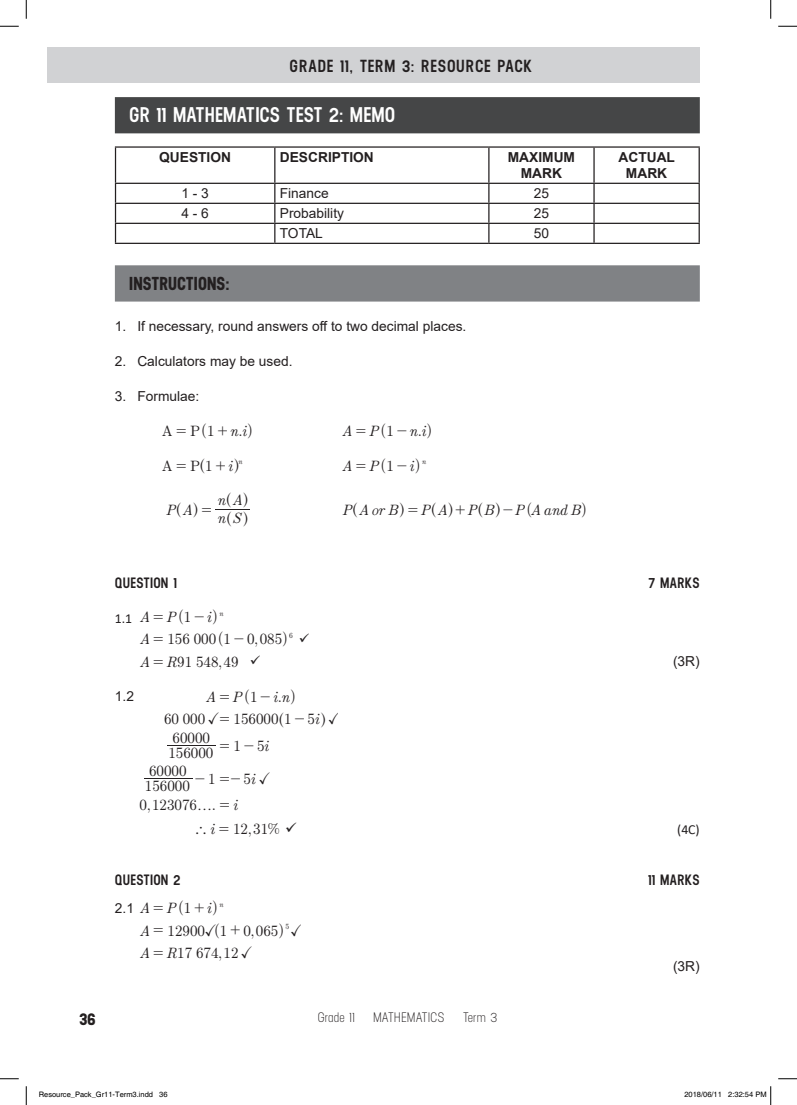
<style>
.page{position:relative;width:797px;height:1105px;background:#fff}
.page>*{position:absolute;margin:0;border:0;box-sizing:border-box;transform-origin:0 0}
.t1{font:600 21.25px "Neusa";color:#fff}
.t2{font:700 18.75px "Neusa";letter-spacing:.005em;color:#231f20}
.t3{font:600 17.5px "Neusa";letter-spacing:.05em;color:#231f20}
.t4{font:700 17.5px "Neusa";color:#231f20}
.t5{font:15px/22.5px "MM Century New";color:#231f20}
.t6{font:italic 15px "MM Century New";color:#231f20}
.t7{font:600 15px "Neusa";letter-spacing:.01em;color:#231f20}
.t8{font:15px "MM Extra";color:#231f20}
.t9{font:14.25px/18.4px "MM Variable A";color:#231f20;scale:1.05 1}
.t10{font:13.75px "Arial";color:#231f20}
.t11{font:700 13.75px/16.2px "Arial";color:#231f20;text-align:center}
.t12{font:13.75px "Neusa";color:#231f20}
.t13{font:13.75px "Calibri";color:#231f20}
.t14{font:7.5px "Helvetica";color:#000}
.t15{font:italic 7.5px "MM Century New";color:#231f20}
.t16{font:7.5px "MM Century New";color:#231f20}
.s1{font-style:italic}
.s2{font-style:normal}
.s3{font-family:"MM Variable A";font-size:14.25px}
.s4{font-family:"MM Variable A";font-style:normal;font-size:14.25px}
.s5{font-family:"MM Extra"}
.s6{font-family:"Times New Roman"}
.s7{font-family:"MM Binary"}
.s8{font-family:"MM Century New"}
</style>
<div class="page">
<div style="left:48px;top:48px;width:651px;height:35px;background:#d1d2d4"></div>
<div style="left:115px;top:97px;width:584px;height:36px;background:#454647"></div>
<div style="left:115px;top:265px;width:584px;height:37px;background:#808285"></div>
<hr style="left:115px;top:146px;width:160px;height:2px;background:#231f20">
<hr style="left:115px;top:148px;width:1px;height:35px;background:#231f20">
<hr style="left:275px;top:146px;width:214px;height:2px;background:#231f20">
<hr style="left:274px;top:148px;width:1px;height:35px;background:#231f20">
<hr style="left:489px;top:146px;width:105px;height:2px;background:#231f20">
<hr style="left:488px;top:148px;width:1px;height:35px;background:#231f20">
<hr style="left:594px;top:146px;width:105px;height:2px;background:#231f20">
<hr style="left:593px;top:148px;width:1px;height:35px;background:#231f20">
<hr style="left:698px;top:148px;width:1px;height:35px;background:#231f20">
<hr style="left:115px;top:183px;width:160px;height:1px;background:#231f20">
<hr style="left:275px;top:183px;width:214px;height:1px;background:#231f20">
<hr style="left:489px;top:183px;width:105px;height:1px;background:#231f20">
<hr style="left:594px;top:183px;width:105px;height:1px;background:#231f20">
<hr style="left:115px;top:203px;width:160px;height:1px;background:#231f20">
<hr style="left:275px;top:203px;width:214px;height:1px;background:#231f20">
<hr style="left:489px;top:203px;width:105px;height:1px;background:#231f20">
<hr style="left:594px;top:203px;width:105px;height:1px;background:#231f20">
<hr style="left:115px;top:223px;width:160px;height:1px;background:#231f20">
<svg style="left:115px;top:184px;width:1px;height:59px"></svg>
<hr style="left:275px;top:223px;width:214px;height:1px;background:#231f20">
<svg style="left:274px;top:184px;width:1px;height:59px"></svg>
<hr style="left:489px;top:223px;width:105px;height:1px;background:#231f20">
<svg style="left:488px;top:184px;width:1px;height:59px"></svg>
<hr style="left:594px;top:223px;width:105px;height:1px;background:#231f20">
<svg style="left:593px;top:184px;width:1px;height:59px"></svg>
<svg style="left:698px;top:184px;width:1px;height:59px"></svg>
<hr style="left:115px;top:243px;width:160px;height:1px;background:#231f20">
<hr style="left:275px;top:243px;width:214px;height:1px;background:#231f20">
<hr style="left:489px;top:243px;width:105px;height:1px;background:#231f20">
<hr style="left:594px;top:243px;width:105px;height:1px;background:#231f20">
<hr style="left:216px;top:509px;width:34px;height:1px;background:#231f20">
<hr style="left:144px;top:779px;width:48px;height:1px;background:#231f20">
<hr style="left:167px;top:745px;width:49px;height:1px;background:#231f20">
<svg style="left:0;top:25px;width:19px;height:2px"></svg>
<svg style="left:778px;top:25px;width:19px;height:2px"></svg>
<svg style="left:0;top:1078px;width:19px;height:1px"></svg>
<svg style="left:778px;top:1078px;width:19px;height:1px"></svg>
<svg style="left:25px;top:0;width:2px;height:19px"></svg>
<svg style="left:25px;top:1086px;width:2px;height:19px"></svg>
<svg style="left:770px;top:0;width:1px;height:19px"></svg>
<svg style="left:770px;top:1086px;width:1px;height:19px"></svg>
<p class="t3" style="left:289px;top:54px;width:244px">GRADE 11, TERM 3: RESOURCE PACK</p>
<h1 class="t1" style="left:129px;top:100px;width:267px">GR 11 MATHEMATICS TEST 2: MEMO</h1>
<p class="t11" style="left:159px;top:149px;width:73px">QUESTION</p>
<p class="t11" style="left:280px;top:149px;width:95px">DESCRIPTION</p>
<p class="t11" style="left:508px;top:149px;width:69px">MAXIMUM<br>MARK</p>
<p class="t11" style="left:618px;top:149px;width:58px">ACTUAL<br>MARK</p>
<p class="t10" style="left:181px;top:184px;width:29px">1 - 3</p>
<p class="t10" style="left:280px;top:184px;width:50px">Finance</p>
<p class="t10" style="left:534px;top:184px;width:17px">25</p>
<p class="t10" style="left:181px;top:204px;width:29px">4 - 6</p>
<p class="t10" style="left:280px;top:204px;width:66px">Probability</p>
<p class="t10" style="left:534px;top:204px;width:17px">25</p>
<p class="t10" style="left:280px;top:224px;width:45px">TOTAL</p>
<p class="t10" style="left:534px;top:224px;width:17px">50</p>
<p class="t2" style="left:129px;top:270px;width:102px">INSTRUCTIONS:</p>
<p class="t10" style="left:115px;top:317px;width:353px">1. If necessary, round answers off to two decimal places.</p>
<p class="t10" style="left:115px;top:352px;width:179px">2. Calculators may be used.</p>
<p class="t10" style="left:115px;top:387px;width:86px">3. Formulae:</p>
<p class="t5" style="left:162px;top:420px;width:92px">A P(1 <span class="s1">n i</span>)</p>
<p class="t5" style="left:239px;top:420px;width:5px">.</p>
<p class="t6" style="left:343px;top:423px;width:90px">A P<span class="s2">(1</span> n i<span class="s2">)</span></p>
<p class="t5" style="left:176px;top:420px;width:11px">=</p>
<p class="t5" style="left:218px;top:420px;width:11px">+</p>
<p class="t5" style="left:356px;top:420px;width:11px">=</p>
<p class="t5" style="left:397px;top:420px;width:11px">-</p>
<p class="t5" style="left:418px;top:420px;width:5px">.</p>
<p class="t9" style="left:200px;top:457px;width:7px">^</p>
<p class="t6" style="left:343px;top:458px;width:84px">A P<span class="s2">(1</span> i <sup>n</sup></p>
<p class="t5" style="left:415px;top:455px;width:7px">)</p>
<p class="t5" style="left:162px;top:455px;width:79px">A P1 <span class="s1">i</span><span class="s3">h</span></p>
<p class="t15" style="left:239px;top:458px;width:6px">n</p>
<p class="t5" style="left:176px;top:455px;width:11px">=</p>
<p class="t5" style="left:216px;top:455px;width:11px">+</p>
<p class="t5" style="left:356px;top:455px;width:11px">=</p>
<p class="t5" style="left:397px;top:455px;width:11px">-</p>
<p class="t9" style="left:176px;top:501px;width:7px">^</p>
<p class="t9" style="left:226px;top:491px;width:7px">^ ^</p>
<p class="t6" style="left:343px;top:502px;width:245px">P A<span class="s4">^</span> or B<span class="s4">h</span> <span class="s2">=</span> P<span class="s4">^</span>A<span class="s4">h</span> <span class="s2">+</span> P<span class="s4">^</span>B<span class="s4">h</span><span class="s2">- (</span> A and B<span class="s2">)</span></p>
<p class="t6" style="left:218px;top:492px;width:32px">n A<span class="s4">h</span></p>
<p class="t6" style="left:167px;top:502px;width:46px">P A<span class="s4">h</span><span class="s2">=</span></p>
<p class="t6" style="left:516px;top:502px;width:10px">P</p>
<p class="t6" style="left:218px;top:511px;width:32px">n S<span class="s4">h</span></p>
<p class="t7" style="left:115px;top:573px;width:63px">QUESTION 1</p>
<p class="t7" style="left:648px;top:573px;width:53px">7 MARKS</p>
<p class="t13" style="left:115px;top:609px;width:19px">1.1</p>
<p class="t5" style="left:218px;top:606px;width:7px;text-indent:-77px"><span class="s1">A P</span>(1-<span class="s1">i</span>) (</p>
<p class="t5" style="left:254px;top:629px;width:5px">,</p>
<p class="t15" style="left:219px;top:609px;width:6px">n</p>
<p class="t5" style="left:154px;top:606px;width:11px">=</p>
<p class="t5" style="left:218px;top:629px;width:71px;text-indent:-78px"><span class="s1">A</span> = 156 000 1 0 085) ,</p>
<p class="t16" style="left:289px;top:632px;width:5px">6</p>
<p class="t5" style="left:234px;top:628px;width:11px">-</p>
<p class="t5" style="left:154px;top:651px;width:11px">=</p>
<p class="t10" style="left:673px;top:651px;width:28px">(3R)</p>
<p class="t5" style="left:141px;top:651px;width:99px"><span class="s1">A R</span>91 548 49</p>
<p class="t10" style="left:115px;top:686px;width:21px">1.2</p>
<p class="t6" style="left:207px;top:689px;width:84px">A P<span class="s2">(1-</span>in</p>
<p class="t5" style="left:278px;top:686px;width:19px">. )</p>
<p class="t5" style="left:220px;top:686px;width:11px">=</p>
<p class="t5" style="left:164px;top:706px;width:177px;line-height:26.5px;text-align:center">60 000 <span class="s5">{</span>= 156000 1 5<span class="s1">i</span><span class="s3">h</span> <span class="s5">{<br></span>1 5<span class="s1">i</span></p>
<p class="t5" style="left:195px;top:768px;width:76px">- =-5<span class="s1">i</span><span class="s5">{</span></p>
<p class="t9" style="left:279px;top:710px;width:7px">^</p>
<p class="t5" style="left:295px;top:708px;width:11px">-</p>
<p class="t5" style="left:172px;top:727px;width:39px">60000</p>
<p class="t5" style="left:145px;top:775px;width:46px">156000</p>
<p class="t5" style="left:220px;top:735px;width:36px">= -</p>
<p class="t5" style="left:168px;top:742px;width:46px">156000</p>
<p class="t5" style="left:149px;top:761px;width:39px">60000</p>
<p class="t5" style="left:208px;top:768px;width:9px">1</p>
<p class="t5" style="left:139px;top:794px;width:100px">0 123076<span class="s6">…</span>. = <span class="s1">i</span></p>
<p class="t5" style="left:147px;top:794px;width:5px">,</p>
<p class="t5" style="left:253px;top:819px;width:45px">31 ✓</p>
<p class="t13" style="left:677px;top:820px;width:24px">(4C)</p>
<p class="t5" style="left:196px;top:819px;width:85px"><span class="s7">`</span><span class="s1">i</span>=12, %</p>
<p class="t7" style="left:115px;top:869px;width:67px">QUESTION 2</p>
<p class="t7" style="left:648px;top:869px;width:53px">11 MARKS</p>
<p class="t10" style="left:115px;top:899px;width:21px">2.1</p>
<p class="t5" style="left:141px;top:897px;width:78px"><span class="s1">A P</span>(1+<span class="s1">i</span>)</p>
<p class="t8" style="left:205px;top:921px;width:16px">{<span class="s8">(</span></p>
<p class="t5" style="left:251px;top:920px;width:5px">,</p>
<p class="t15" style="left:219px;top:900px;width:6px">n</p>
<p class="t5" style="left:154px;top:897px;width:11px">=</p>
<p class="t5" style="left:141px;top:920px;width:162px;text-align:center"><span class="s1">A</span> = 12900 1 0 065) <span class="s5">{ </span>,</p>
<p class="t16" style="left:285px;top:923px;width:5px">5</p>
<p class="t5" style="left:230px;top:920px;width:11px">+</p>
<p class="t5" style="left:141px;top:942px;width:113px"><span class="s1">A R</span>17 674 12 <span class="s5">{</span></p>
<p class="t5" style="left:154px;top:942px;width:11px">=</p>
<p class="t10" style="left:673px;top:956px;width:28px">(3R)</p>
<p class="t4" style="left:79px;top:1006px;width:17px">36</p>
<p class="t12" style="left:317px;top:1009px;width:39px">Grade 11</p>
<p class="t12" style="left:373px;top:1009px;width:73px">MATHEMATICS</p>
<p class="t12" style="left:463px;top:1009px;width:36px">Term 3</p>
<p class="t14" style="left:39px;top:1090px;width:130px">Resource_Pack_Gr11-Term3.indd 36</p>
<p class="t14" style="left:684px;top:1090px;width:84px">2018/06/11 2:32:54 PM</p>
</div>
